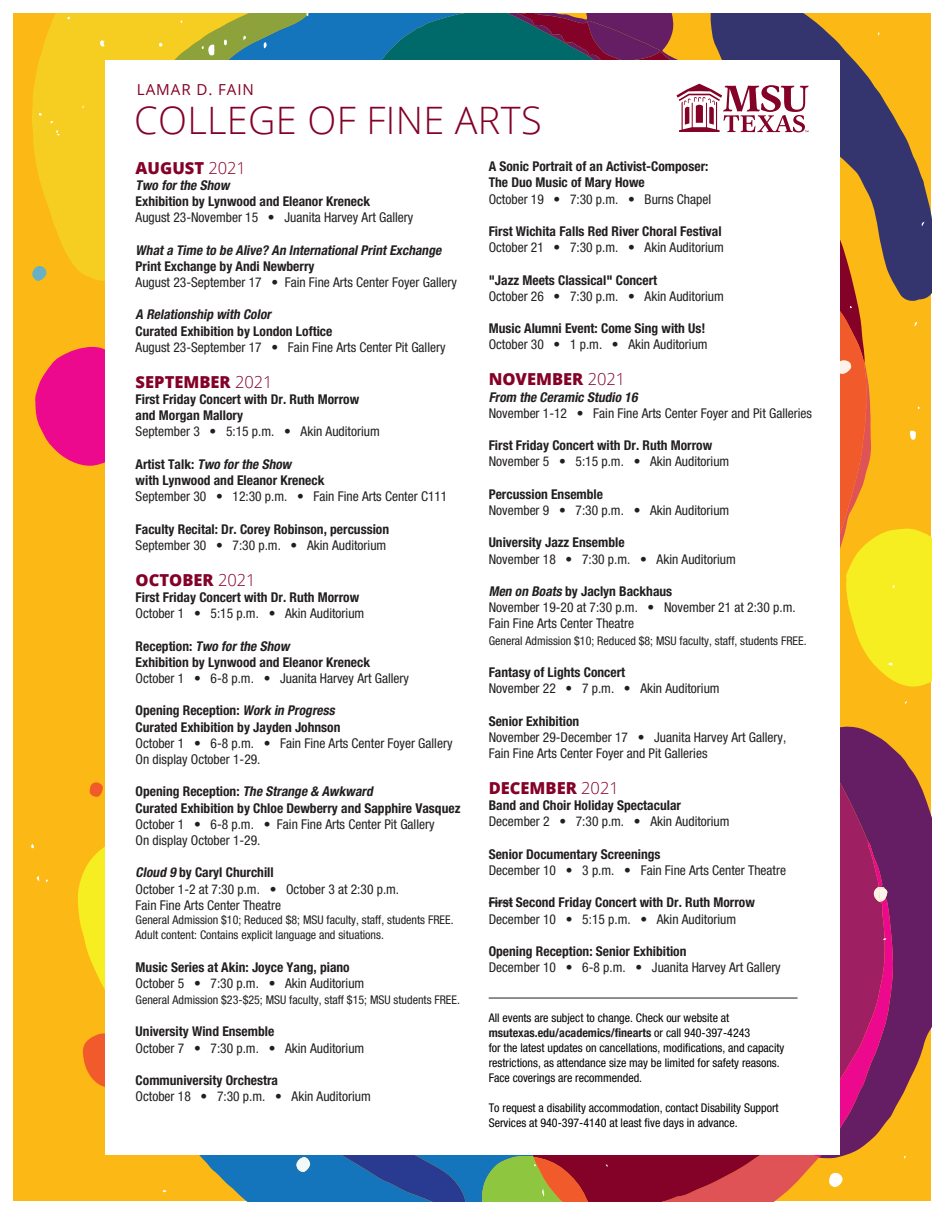
<style>
.page{position:relative;width:945px;height:1215px;background:#fff}
.page>*{position:absolute;margin:0;border:0;box-sizing:border-box;transform-origin:0 0}
.t1{font:300 37.8px "Open Sans";letter-spacing:.01em;color:#840128}
.t2{font:800 16.5px "Open Sans";color:#840128}
.t3{font:15.15px "Open Sans";letter-spacing:.06em;color:#840128}
.t4{font:condensed 13.5px/16.2px "Helvetica Neue";color:#231f20}
.t5{font:700 condensed 13.5px/16.2px "Helvetica Neue";color:#231f20}
.t6{font:condensed 12px/15px "Helvetica Neue";color:#000}
.t7{font:condensed 12px/15px "Helvetica Neue";color:#231f20}
.s1{font-weight:300}
.s2{font-weight:700;font-style:italic}
.s3{font-weight:700}
.s4{font-weight:400}
.s5{font-style:italic}
.s6{font-weight:700;color:#231f20}
</style>
<div class="page">
<div style="left:14px;top:14px;width:918px;height:1188px;background:#fcb814"></div>
<svg style="left:32px;top:14px;width:84px;height:267px;fill:#f5ce21"></svg>
<svg style="left:318px;top:14px;width:180px;height:46px;background:#0b6f93"></svg>
<svg style="left:152px;top:1155px;width:67px;height:47px"></svg>
<svg style="left:865px;top:14px;width:67px;height:288px"></svg>
<svg style="left:778px;top:14px;width:87px;height:174px;fill:#34346e"></svg>
<svg style="left:500px;top:14px;width:278px;height:46px"></svg>
<svg style="left:32px;top:266px;width:15px;height:15px"></svg>
<svg style="left:90px;top:782px;width:13px;height:15px"></svg>
<svg style="left:219px;top:1155px;width:247px;height:47px;background:#2267ab"></svg>
<svg style="left:116px;top:14px;width:202px;height:46px;background:#9eaa4f"></svg>
<svg style="left:296px;top:1157px;width:14px;height:15px"></svg>
<svg style="left:840px;top:225px;width:27px;height:128px"></svg>
<svg style="left:587px;top:20px;width:73px;height:40px;background:#6a1c5a"></svg>
<svg style="left:100px;top:40px;width:6px;height:7px"></svg>
<svg style="left:263px;top:42px;width:4px;height:6px"></svg>
<svg style="left:224px;top:40px;width:3px;height:5px"></svg>
<svg style="left:243px;top:36px;width:4px;height:5px"></svg>
<svg style="left:159px;top:43px;width:4px;height:4px"></svg>
<svg style="left:163px;top:1189px;width:4px;height:4px"></svg>
<svg style="left:67px;top:16px;width:4px;height:3px"></svg>
<svg style="left:921px;top:222px;width:4px;height:4px"></svg>
<svg style="left:201px;top:45px;width:15px;height:10px"></svg>
<svg style="left:35px;top:347px;width:70px;height:119px"></svg>
<svg style="left:55px;top:130px;width:5px;height:6px"></svg>
<svg style="left:78px;top:847px;width:27px;height:240px"></svg>
<div style="left:105px;top:60px;width:735px;height:1095px;background:#fff"></div>
<svg style="left:677px;top:84px;width:132px;height:49px"></svg>
<svg style="left:482px;top:353px;width:450px;height:849px"></svg>
<hr style="left:489px;top:998px;width:309px;height:1px;background:#231f20">
<h1 class="t3" style="left:137px;top:79px;width:118px">LAMAR D. FAIN</h1>
<h1 class="t1" style="left:134px;top:94px;width:409px">COLLEGE OF FINE ARTS</h1>
<h2 class="t2" style="left:136px;top:155px;width:112px">AUGUST <span class="s1">2021</span></h2>
<p class="t4" style="left:136px;top:177px;width:279px"><span class="s2">Two forthe Show<br></span><span class="s3">Exhibition by Lynwood and Eleanor Kreneck<br></span>August 23-November 15 • Juanita Harvey Art Gallery</p>
<p class="t4" style="left:136px;top:242px;width:323px"><span class="s2">Whata Time to be Alive? An InternationalPrintExchange<br></span><span class="s3">Print Exchange by Andi Newberry<br></span>August 23-September 17 • Fain Fine Arts Center Foyer Gallery</p>
<p class="t4" style="left:136px;top:306px;width:311px"><span class="s2">A Relationship with Color<br></span><span class="s3">Curated Exhibition by London Loftice<br></span>August 23-September 17 • Fain Fine Arts Center Pit Gallery</p>
<h2 class="t2" style="left:136px;top:369px;width:139px">SEPTEMBER <span class="s1">2021</span></h2>
<p class="t5" style="left:136px;top:391px;width:246px">First Friday Concert with Dr. Ruth Morrow and Morgan Mallory<br><span class="s4">September 3 • 5:15 p.m. • Akin Auditorium</span></p>
<p class="t4" style="left:136px;top:456px;width:313px"><span class="s3">Artist Talk:</span> <span class="s2">Two forthe Show<br></span><span class="s3">with Lynwood and Eleanor Kreneck<br></span>September 30 • 12:30 p.m. • Fain Fine Arts Center C111</p>
<p class="t5" style="left:136px;top:521px;width:255px">Faculty Recital: Dr. Corey Robinson, percussion<br><span class="s4">September 30 • 7:30 p.m. • Akin Auditorium</span></p>
<h2 class="t2" style="left:136px;top:567px;width:122px">OCTOBER <span class="s1">2021</span></h2>
<p class="t5" style="left:136px;top:589px;width:230px">First Friday Concert with Dr. Ruth Morrow<br><span class="s4">October 1 • 5:15 p.m. • Akin Auditorium</span></p>
<p class="t5" style="left:136px;top:638px;width:275px">Reception: <span class="s5">Two forthe Show<br></span>Exhibition by Lynwood and Eleanor Kreneck<br><span class="s4">October 1 • 6-8 p.m. • Juanita Harvey Art Gallery</span></p>
<p class="t4" style="left:136px;top:702px;width:318px"><span class="s3">Opening Reception:</span> <span class="s2">Work in Progress<br></span><span class="s3">Curated Exhibition by Jayden Johnson<br></span>October 1 • 6-8 p.m. • Fain Fine Arts Center Foyer Gallery On display October 1-29.</p>
<p class="t5" style="left:136px;top:783px;width:326px">Opening Reception: <span class="s5">The Strange &amp; Awkward<br></span>Curated Exhibition by Chloe Dewberry and Sapphire Vasquez <span class="s4">October 1 • 6-8 p.m. • Fain Fine Arts Center Pit Gallery<br>On display October 1-29.</span></p>
<p class="t4" style="left:136px;top:864px;width:265px"><span class="s2">Cloud 9</span> <span class="s3">by Caryl Churchill<br></span>October 1-2 at 7:30 p.m. • October 3 at 2:30 p.m.<br>Fain Fine Arts Center Theatre</p>
<p class="t7" style="left:136px;top:912px;width:319px">General Admission $10; Reduced $8; MSU faculty, staff, students FREE.<br>Adult content: Contains explicit language and situations.</p>
<p class="t5" style="left:136px;top:959px;width:230px">Music Series at Akin: Joyce Yang, piano<br><span class="s4">October 5 • 7:30 p.m. • Akin Auditorium</span></p>
<p class="t7" style="left:136px;top:992px;width:326px">General Admission $23-$25; MSU faculty, staff $15; MSU students FREE.</p>
<p class="t4" style="left:136px;top:1023px;width:230px"><span class="s3">University Wind Ensemble<br></span>October 7 • 7:30 p.m. • Akin Auditorium</p>
<p class="t4" style="left:136px;top:1072px;width:237px"><span class="s3">Communiversity Orchestra<br></span>October 18 • 7:30 p.m. • Akin Auditorium</p>
<p class="t5" style="left:489px;top:158px;width:224px">A Sonic Portrait of an Activist-Composer:<br>The Duo Music of Mary Howe<br><span class="s4">October 19 • 7:30 p.m. • Burns Chapel</span></p>
<p class="t5" style="left:489px;top:223px;width:237px">First Wichita Falls Red River Choral Festival<br><span class="s4">October 21 • 7:30 p.m. • Akin Auditorium</span></p>
<p class="t4" style="left:489px;top:272px;width:237px"><span class="s3">"Jazz Meets Classical" Concert<br></span>October 26 • 7:30 p.m. • Akin Auditorium</p>
<p class="t5" style="left:489px;top:320px;width:220px">Music Alumni Event: Come Sing with Us!<br><span class="s4">October 30 • 1 p.m. • Akin Auditorium</span></p>
<h2 class="t2" style="left:489px;top:367px;width:138px">NOVEMBER <span class="s1">2021</span></h2>
<p class="t4" style="left:489px;top:389px;width:325px"><span class="s2">From the Ceramic Studio 16<br></span>November 1-12 • Fain Fine Arts Center Foyer and Pit Galleries</p>
<p class="t5" style="left:489px;top:437px;width:242px">First Friday Concert with Dr. Ruth Morrow<br><span class="s4">November 5 • 5:15 p.m. • Akin Auditorium</span></p>
<p class="t4" style="left:489px;top:486px;width:242px"><span class="s3">Percussion Ensemble<br></span>November 9 • 7:30 p.m. • Akin Auditorium</p>
<p class="t4" style="left:489px;top:534px;width:249px"><span class="s3">University Jazz Ensemble<br></span>November 18 • 7:30 p.m. • Akin Auditorium</p>
<p class="t4" style="left:489px;top:583px;width:308px"><span class="s2">Men on Boats</span> <span class="s3">by Jaclyn Backhaus<br></span>November 19-20 at 7:30 p.m. • November 21 at 2:30 p.m.<br>Fain Fine Arts Center Theatre</p>
<p class="t7" style="left:489px;top:633px;width:319px">General Admission $10; Reduced $8; MSU faculty, staff, students FREE.</p>
<p class="t4" style="left:489px;top:664px;width:232px"><span class="s3">Fantasy of Lights Concert<br></span>November 22 • 7 p.m. • Akin Auditorium</p>
<p class="t4" style="left:489px;top:713px;width:299px"><span class="s3">Senior Exhibition<br></span>November 29-December 17 • Juanita Harvey Art Gallery,<br>Fain Fine Arts Center Foyer and Pit Galleries</p>
<h2 class="t2" style="left:489px;top:775px;width:132px">DECEMBER <span class="s1">2021</span></h2>
<p class="t4" style="left:489px;top:797px;width:242px"><span class="s3">Band and Choir Holiday Spectacular<br></span>December 2 • 7:30 p.m. • Akin Auditorium</p>
<p class="t4" style="left:489px;top:846px;width:299px"><span class="s3">Senior Documentary Screenings<br></span>December 10 • 3 p.m. • Fain Fine Arts Center Theatre</p>
<p class="t5" style="left:489px;top:894px;width:268px">First Second Friday Concert with Dr. Ruth Morrow<br><span class="s4">December 10 • 5:15 p.m. • Akin Auditorium</span></p>
<p class="t4" style="left:489px;top:943px;width:294px"><span class="s3">Opening Reception: Senior Exhibition<br></span>December 10 • 6-8 p.m. • Juanita Harvey Art Gallery</p>
<p class="t6" style="left:489px;top:1010px;width:297px">All events are subject to change. Check our website at <span class="s6">msutexas.edu/academics/finearts</span> or call 940-397-4243<br>for the latest updates on cancellations, modifications, and capacity restrictions, as attendance size may be limited for safety reasons.<br>Face coverings are recommended.</p>
<p class="t6" style="left:489px;top:1100px;width:292px">To request a disability accommodation, contact Disability Support<br>Services at 940-397-4140 at least five days in advance.</p>
</div>
